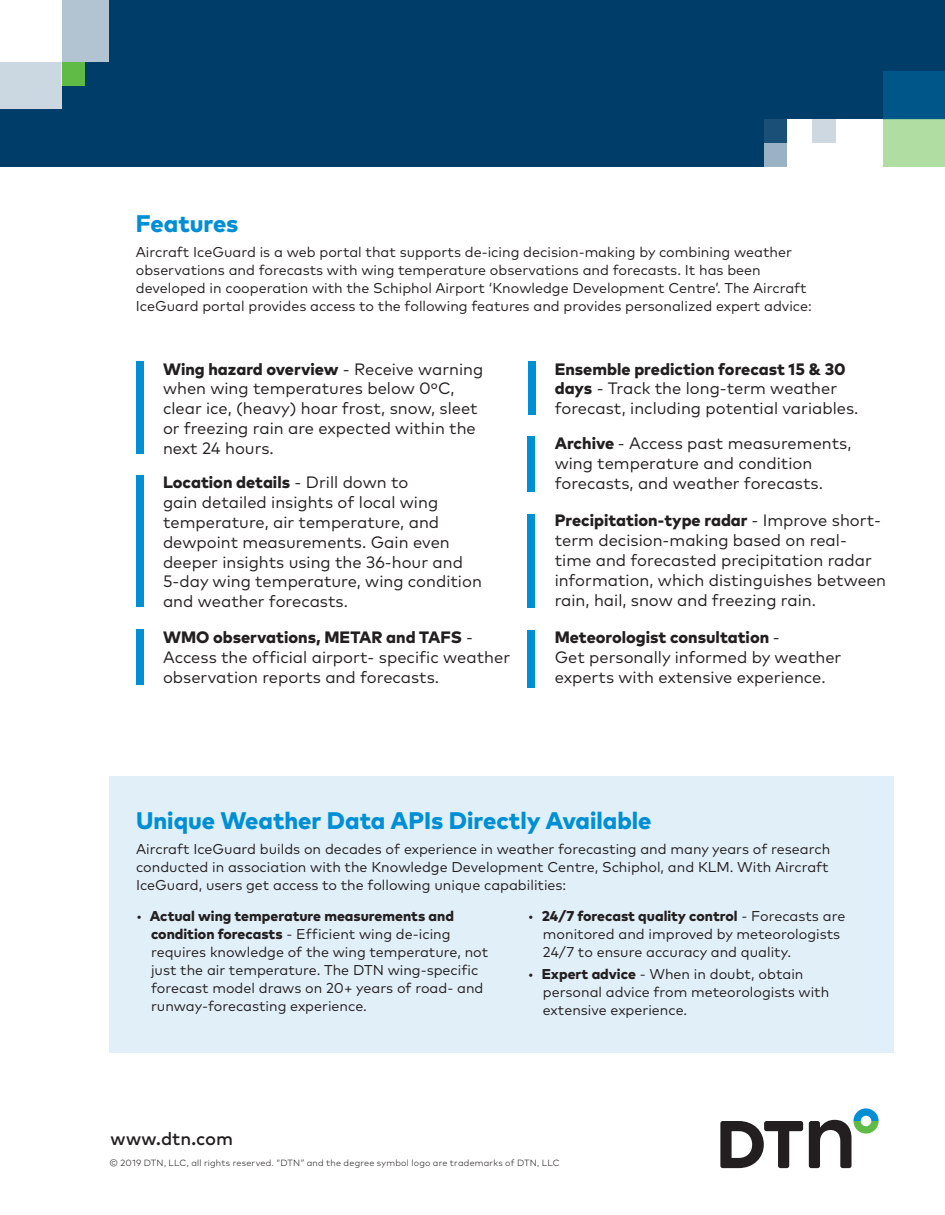
<style>
.page{position:relative;width:945px;height:1215px;background:#fff}
.page>*{position:absolute;margin:0;border:0;box-sizing:border-box;transform-origin:0 0}
.t1{font:800 24px "Mark Pro";color:#008fd5}
.t2{font:500 18px "Mark Pro";color:#231f20}
.Callout{font:16.5px/19.8px "Mark Pro";color:#231f20}
.Body{font:14.25px/18px "Mark Pro";color:#231f20;text-align:justify}
.Bullets{font:14.25px/18px "Mark Pro";color:#231f20}
.Copyright{font:300 9px "Mark Pro";letter-spacing:.025em;color:#231f20}
.s1{font-weight:800}
</style>
<div class="page">
<div style="left:109px;top:776px;width:785px;height:277px;background:#e1eff9"></div>
<svg style="left:720px;top:1121px;width:83px;height:47px"></svg>
<svg style="left:809px;top:1108px;width:70px;height:60px"></svg>
<div style="left:0;top:0;width:945px;height:119px;background:#003d69"></div>
<div style="left:61px;top:0;width:48px;height:62px;background:#b2c4d1"></div>
<div style="left:61px;top:62px;width:24px;height:24px;background:#60bb46"></div>
<div style="left:884px;top:71px;width:61px;height:48px;background:#005589"></div>
<div style="left:884px;top:119px;width:61px;height:48px;background:#afdda2"></div>
<div style="left:0;top:62px;width:61px;height:48px;background:#ccd8e1"></div>
<div style="left:0;top:0;width:61px;height:62px;background:#fff"></div>
<div style="left:0;top:110px;width:763px;height:57px;background:#003d69"></div>
<div style="left:763px;top:119px;width:24px;height:24px;background:#1a5078"></div>
<div style="left:763px;top:143px;width:24px;height:24px;background:#9ab2c3"></div>
<div style="left:812px;top:119px;width:24px;height:24px;background:#cdd8e1"></div>
<div style="left:136px;top:362px;width:8px;height:92px;background:#008fd5"></div>
<div style="left:528px;top:362px;width:7px;height:53px;background:#008fd5"></div>
<div style="left:136px;top:629px;width:8px;height:56px;background:#008fd5"></div>
<div style="left:136px;top:475px;width:8px;height:132px;background:#008fd5"></div>
<div style="left:528px;top:437px;width:7px;height:55px;background:#008fd5"></div>
<div style="left:528px;top:630px;width:7px;height:58px;background:#008fd5"></div>
<div style="left:528px;top:514px;width:7px;height:93px;background:#008fd5"></div>
<p class="t1" style="left:136px;top:205px;width:104px">Features</p>
<p class="Body" style="left:136px;top:241px;width:677px;text-align:left">Aircraft IceGuard is a web portal that supports de-icing decision-making by combining weather observations and forecasts with wing temperature observations and forecasts. It has been developed in cooperation with the Schiphol Airport ‘Knowledge Development Centre’. The Aircraft IceGuard portal provides access to the following features and provides personalized expert advice:</p>
<p class="Callout" style="left:163px;top:358px;width:322px"><span class="s1">Wing hazard overview</span> - Receive warning when wing temperatures below 0ºC, clear ice, (heavy) hoar frost, snow, sleet or freezing rain are expected within the next 24 hours.</p>
<p class="Callout" style="left:163px;top:471px;width:288px"><span class="s1">Location details</span> - Drill down to<br>gain detailed insights of local wing temperature, air temperature, and dewpoint measurements. Gain even</p>
<p class="Callout" style="left:163px;top:551px;width:320px">deeper insights using the 36-hour and<br>5-day wing temperature, wing condition and weather forecasts.</p>
<p class="Callout" style="left:163px;top:626px;width:349px"><span class="s1">WMO observations, METAR and TAFS</span> -<br>Access the official airport- specific weather observation reports and forecasts.</p>
<p class="Callout" style="left:555px;top:358px;width:305px"><span class="s1">Ensemble prediction forecast 15 &amp; 30 days</span> - Track the long-term weather forecast, including potential variables.</p>
<p class="Callout" style="left:555px;top:432px;width:298px"><span class="s1">Archive</span> - Access past measurements,</p>
<p class="Callout" style="left:555px;top:452px;width:259px">wing temperature and condition</p>
<p class="Callout" style="left:555px;top:472px;width:270px">forecasts, and weather forecasts.</p>
<p class="Callout" style="left:555px;top:509px;width:333px"><span class="s1">Precipitation-type radar</span> - Improve short&shy;term decision-making based on real&shy;time and forecasted precipitation radar information, which distinguishes between rain, hail, snow and freezing rain.</p>
<p class="Callout" style="left:555px;top:626px;width:288px"><span class="s1">Meteorologist consultation</span> -<br>Get personally informed by weather experts with extensive experience.</p>
<p class="t1" style="left:136px;top:803px;width:517px">Unique Weather Data APIs Directly Available</p>
<p class="Body" style="left:136px;top:839px;width:696px">Aircraft IceGuard builds on decades of experience in weather forecasting and many years of research conducted in association with the Knowledge Development Centre, Schiphol, and KLM. With Aircraft IceGuard, users get access to the following unique capabilities:</p>
<p class="Bullets" style="left:543px;top:906px;width:304px;text-indent:-15px">• <span class="s1">24/7 forecast quality control</span> - Forecasts are monitored and improved by meteorologists<br>24/7 to ensure accuracy and quality.</p>
<p class="Bullets" style="left:543px;top:964px;width:288px;text-indent:-15px">• <span class="s1">Expert advice</span> - When in doubt, obtain personal advice from meteorologists with extensive experience.</p>
<p class="Bullets" style="left:151px;top:906px;width:339px;text-indent:-15px">• <span class="s1">Actual wing temperature measurements and condition forecasts</span> - Efficient wing de-icing requires knowledge of the wing temperature, not just the air temperature. The DTN wing-specific forecast model draws on 20+ years of road- and runway-forecasting experience.</p>
<p class="t2" style="left:110px;top:1125px;width:124px">www.dtn.com</p>
<p class="Copyright" style="left:109px;top:1156px;width:452px">© 2019 DTN, LLC, all rights reserved. “DTN” and the degree symbol logo are trademarks of DTN, LLC</p>
</div>
